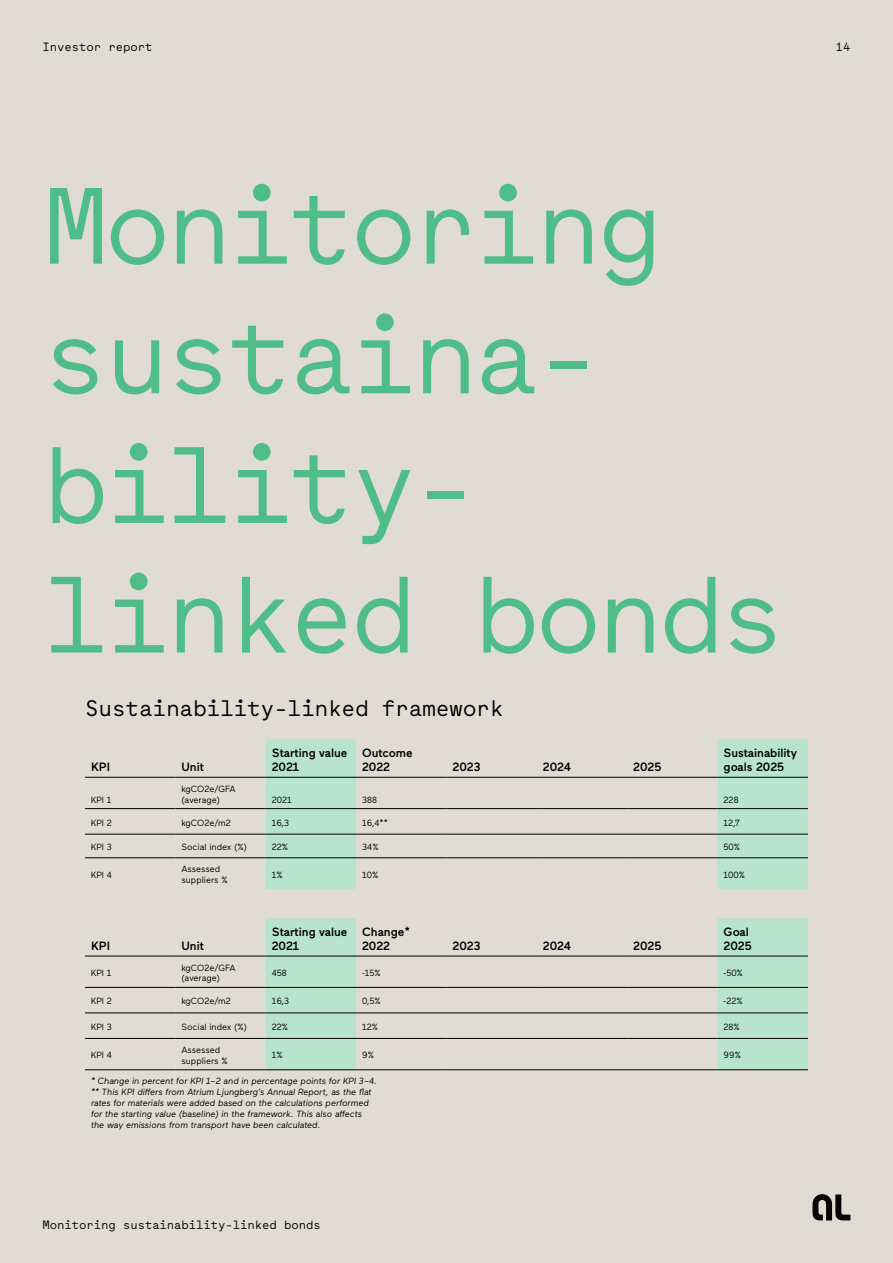
<style>
.page{position:relative;width:893px;height:1263px;background:#e0dbd3}
.page>*{position:absolute;margin:0;border:0;box-sizing:border-box;transform-origin:0 0}
.t1{font:108px/129.6px "Maax Mono";letter-spacing:-.05em;color:#4ebd88}
.t2{font:22.5px "Maax Mono";letter-spacing:-.02em;color:#000}
.Styckeformat_2{font:500 12px/14.4px "Maax AL";color:#000}
.t3{font:12px "Maax Mono";letter-spacing:-.01em;color:#000}
.Styckeformat_2-2{font:italic 9px/10.8px "Maax AL";color:#000}
.Styckeformat_2-3{font:9px/10.8px "Maax AL";color:#000}
</style>
<div class="page">
<svg style="left:812px;top:1194px;width:38px;height:26px"></svg>
<svg style="left:266px;top:739px;width:542px;height:330px"></svg>
<hr style="left:85px;top:956px;width:90px;height:1px;background:#000">
<hr style="left:175px;top:956px;width:91px;height:1px;background:#000">
<hr style="left:266px;top:956px;width:90px;height:1px;background:#000">
<hr style="left:356px;top:956px;width:90px;height:1px;background:#000">
<hr style="left:446px;top:956px;width:91px;height:1px;background:#000">
<hr style="left:537px;top:956px;width:90px;height:1px;background:#000">
<hr style="left:627px;top:956px;width:91px;height:1px;background:#000">
<hr style="left:718px;top:956px;width:90px;height:1px;background:#000">
<hr style="left:85px;top:987px;width:90px;height:1px;background:#000">
<hr style="left:175px;top:987px;width:91px;height:1px;background:#000">
<hr style="left:266px;top:987px;width:90px;height:1px;background:#000">
<hr style="left:356px;top:987px;width:90px;height:1px;background:#000">
<hr style="left:446px;top:987px;width:91px;height:1px;background:#000">
<hr style="left:537px;top:987px;width:90px;height:1px;background:#000">
<hr style="left:627px;top:987px;width:91px;height:1px;background:#000">
<hr style="left:718px;top:987px;width:90px;height:1px;background:#000">
<hr style="left:85px;top:1013px;width:90px;height:1px;background:#000">
<hr style="left:175px;top:1013px;width:91px;height:1px;background:#000">
<hr style="left:266px;top:1013px;width:90px;height:1px;background:#000">
<hr style="left:356px;top:1013px;width:90px;height:1px;background:#000">
<hr style="left:446px;top:1013px;width:91px;height:1px;background:#000">
<hr style="left:537px;top:1013px;width:90px;height:1px;background:#000">
<hr style="left:627px;top:1013px;width:91px;height:1px;background:#000">
<hr style="left:718px;top:1013px;width:90px;height:1px;background:#000">
<hr style="left:85px;top:1038px;width:90px;height:1px;background:#000">
<hr style="left:175px;top:1038px;width:91px;height:1px;background:#000">
<hr style="left:266px;top:1038px;width:90px;height:1px;background:#000">
<hr style="left:356px;top:1038px;width:90px;height:1px;background:#000">
<hr style="left:446px;top:1038px;width:91px;height:1px;background:#000">
<hr style="left:537px;top:1038px;width:90px;height:1px;background:#000">
<hr style="left:627px;top:1038px;width:91px;height:1px;background:#000">
<hr style="left:718px;top:1038px;width:90px;height:1px;background:#000">
<hr style="left:85px;top:1069px;width:90px;height:1px;background:#000">
<hr style="left:175px;top:1069px;width:91px;height:1px;background:#000">
<hr style="left:266px;top:1069px;width:90px;height:1px;background:#000">
<hr style="left:356px;top:1069px;width:90px;height:1px;background:#000">
<hr style="left:446px;top:1069px;width:91px;height:1px;background:#000">
<hr style="left:537px;top:1069px;width:90px;height:1px;background:#000">
<hr style="left:627px;top:1069px;width:91px;height:1px;background:#000">
<hr style="left:718px;top:1069px;width:90px;height:1px;background:#000">
<hr style="left:85px;top:834px;width:90px;height:1px;background:#000">
<hr style="left:175px;top:834px;width:91px;height:1px;background:#000">
<hr style="left:266px;top:834px;width:90px;height:1px;background:#000">
<hr style="left:356px;top:834px;width:90px;height:1px;background:#000">
<hr style="left:446px;top:834px;width:91px;height:1px;background:#000">
<hr style="left:537px;top:834px;width:90px;height:1px;background:#000">
<hr style="left:627px;top:834px;width:91px;height:1px;background:#000">
<hr style="left:718px;top:834px;width:90px;height:1px;background:#000">
<hr style="left:85px;top:777px;width:90px;height:1px;background:#000">
<hr style="left:175px;top:777px;width:91px;height:1px;background:#000">
<hr style="left:266px;top:777px;width:90px;height:1px;background:#000">
<hr style="left:356px;top:777px;width:90px;height:1px;background:#000">
<hr style="left:446px;top:777px;width:91px;height:1px;background:#000">
<hr style="left:537px;top:777px;width:90px;height:1px;background:#000">
<hr style="left:627px;top:777px;width:91px;height:1px;background:#000">
<hr style="left:718px;top:777px;width:90px;height:1px;background:#000">
<hr style="left:85px;top:808px;width:90px;height:1px;background:#000">
<hr style="left:175px;top:808px;width:91px;height:1px;background:#000">
<hr style="left:266px;top:808px;width:90px;height:1px;background:#000">
<hr style="left:356px;top:808px;width:90px;height:1px;background:#000">
<hr style="left:446px;top:808px;width:91px;height:1px;background:#000">
<hr style="left:537px;top:808px;width:90px;height:1px;background:#000">
<hr style="left:627px;top:808px;width:91px;height:1px;background:#000">
<hr style="left:718px;top:808px;width:90px;height:1px;background:#000">
<hr style="left:85px;top:857px;width:90px;height:1px;background:#000">
<hr style="left:175px;top:857px;width:91px;height:1px;background:#000">
<hr style="left:266px;top:857px;width:90px;height:1px;background:#000">
<hr style="left:356px;top:857px;width:90px;height:1px;background:#000">
<hr style="left:446px;top:857px;width:91px;height:1px;background:#000">
<hr style="left:537px;top:857px;width:90px;height:1px;background:#000">
<hr style="left:627px;top:857px;width:91px;height:1px;background:#000">
<hr style="left:718px;top:857px;width:90px;height:1px;background:#000">
<h3 class="t3" style="left:43px;top:38px;width:111px">Investor report</h3>
<p class="t3" style="left:836px;top:38px;width:16px">14</p>
<p class="t1" style="left:43px;top:157px;width:746px">Monitoring sustaina&shy;bility&shy;linked bonds</p>
<p class="t2" style="left:85px;top:692px;width:420px">Sustainability-linked framework</p>
<p class="Styckeformat_2" style="left:91px;top:759px;width:21px">KPI</p>
<p class="Styckeformat_2" style="left:181px;top:759px;width:24px">Unit</p>
<p class="Styckeformat_2" style="left:272px;top:744px;width:77px">Starting value<br>2021</p>
<p class="Styckeformat_2" style="left:362px;top:744px;width:52px">Outcome</p>
<p class="Styckeformat_2" style="left:362px;top:759px;width:30px">2022</p>
<p class="Styckeformat_2" style="left:452px;top:759px;width:29px">2023</p>
<p class="Styckeformat_2" style="left:543px;top:759px;width:30px">2024</p>
<p class="Styckeformat_2" style="left:633px;top:759px;width:30px">2025</p>
<p class="Styckeformat_2" style="left:724px;top:744px;width:75px">Sustainability goals 2025</p>
<p class="Styckeformat_2-3" style="left:91px;top:793px;width:22px">KPI 1</p>
<p class="Styckeformat_2-3" style="left:181px;top:783px;width:56px">kgCO2e/GFA (average)</p>
<p class="Styckeformat_2-3" style="left:272px;top:793px;width:22px">2021</p>
<p class="Styckeformat_2-3" style="left:362px;top:793px;width:16px">388</p>
<p class="Styckeformat_2-3" style="left:724px;top:793px;width:16px">228</p>
<p class="Styckeformat_2-3" style="left:91px;top:816px;width:22px">KPI 2</p>
<p class="Styckeformat_2-3" style="left:181px;top:816px;width:51px">kgCO2e/m2</p>
<p class="Styckeformat_2-3" style="left:272px;top:816px;width:19px">16,3</p>
<p class="Styckeformat_2-3" style="left:362px;top:816px;width:27px">16,4**</p>
<p class="Styckeformat_2-3" style="left:724px;top:816px;width:18px">12,7</p>
<p class="Styckeformat_2-3" style="left:91px;top:841px;width:22px">KPI 3</p>
<p class="Styckeformat_2-3" style="left:181px;top:841px;width:67px">Social index (%)</p>
<p class="Styckeformat_2-3" style="left:272px;top:841px;width:18px">22%</p>
<p class="Styckeformat_2-3" style="left:362px;top:841px;width:18px">34%</p>
<p class="Styckeformat_2-3" style="left:724px;top:841px;width:18px">50%</p>
<p class="Styckeformat_2-3" style="left:91px;top:868px;width:22px">KPI 4</p>
<p class="Styckeformat_2-3" style="left:181px;top:863px;width:48px">Assessed suppliers %</p>
<p class="Styckeformat_2-3" style="left:272px;top:868px;width:12px">1%</p>
<p class="Styckeformat_2-3" style="left:362px;top:868px;width:18px">10%</p>
<p class="Styckeformat_2-3" style="left:724px;top:868px;width:23px">100%</p>
<p class="Styckeformat_2" style="left:91px;top:938px;width:21px">KPI</p>
<p class="Styckeformat_2" style="left:181px;top:938px;width:24px">Unit</p>
<p class="Styckeformat_2" style="left:272px;top:923px;width:77px">Starting value</p>
<p class="Styckeformat_2" style="left:272px;top:938px;width:29px">2021</p>
<p class="Styckeformat_2" style="left:362px;top:923px;width:50px">Change*</p>
<p class="Styckeformat_2" style="left:362px;top:938px;width:30px">2022</p>
<p class="Styckeformat_2" style="left:452px;top:938px;width:29px">2023</p>
<p class="Styckeformat_2" style="left:543px;top:938px;width:30px">2024</p>
<p class="Styckeformat_2" style="left:633px;top:938px;width:30px">2025</p>
<p class="Styckeformat_2" style="left:724px;top:923px;width:27px">Goal</p>
<p class="Styckeformat_2" style="left:724px;top:938px;width:30px">2025</p>
<p class="Styckeformat_2-3" style="left:91px;top:967px;width:22px">KPI 1</p>
<p class="Styckeformat_2-3" style="left:181px;top:961px;width:56px">kgCO2e/GFA (average)</p>
<p class="Styckeformat_2-3" style="left:272px;top:967px;width:17px">458</p>
<p class="Styckeformat_2-3" style="left:362px;top:967px;width:20px">-15%</p>
<p class="Styckeformat_2-3" style="left:724px;top:967px;width:21px">-50%</p>
<p class="Styckeformat_2-3" style="left:91px;top:995px;width:22px">KPI 2</p>
<p class="Styckeformat_2-3" style="left:181px;top:995px;width:51px">kgCO2e/m2</p>
<p class="Styckeformat_2-3" style="left:272px;top:995px;width:19px">16,3</p>
<p class="Styckeformat_2-3" style="left:362px;top:995px;width:20px">0,5%</p>
<p class="Styckeformat_2-3" style="left:724px;top:995px;width:21px">-22%</p>
<p class="Styckeformat_2-3" style="left:91px;top:1021px;width:22px">KPI 3</p>
<p class="Styckeformat_2-3" style="left:181px;top:1021px;width:67px">Social index (%)</p>
<p class="Styckeformat_2-3" style="left:272px;top:1021px;width:18px">22%</p>
<p class="Styckeformat_2-3" style="left:362px;top:1021px;width:18px">12%</p>
<p class="Styckeformat_2-3" style="left:724px;top:1021px;width:18px">28%</p>
<p class="Styckeformat_2-3" style="left:91px;top:1049px;width:22px">KPI 4</p>
<p class="Styckeformat_2-3" style="left:181px;top:1044px;width:48px">Assessed suppliers %</p>
<p class="Styckeformat_2-3" style="left:272px;top:1049px;width:12px">1%</p>
<p class="Styckeformat_2-3" style="left:362px;top:1049px;width:13px">9%</p>
<p class="Styckeformat_2-3" style="left:724px;top:1049px;width:19px">99%</p>
<p class="Styckeformat_2-2" style="left:91px;top:1075px;width:287px">* Change in percent for KPI 1–2 and in percentage points for KPI 3–4.</p>
<p class="Styckeformat_2-2" style="left:91px;top:1086px;width:282px">** This KPI differs from Atrium Ljungberg’s Annual Report, as the flat rates for materials were added based on the calculations performed for the starting value (baseline) in the framework. This also affects the way emissions from transport have been calculated.</p>
<p class="t3" style="left:43px;top:1216px;width:280px">Monitoring sustainability-linked bonds</p>
</div>
